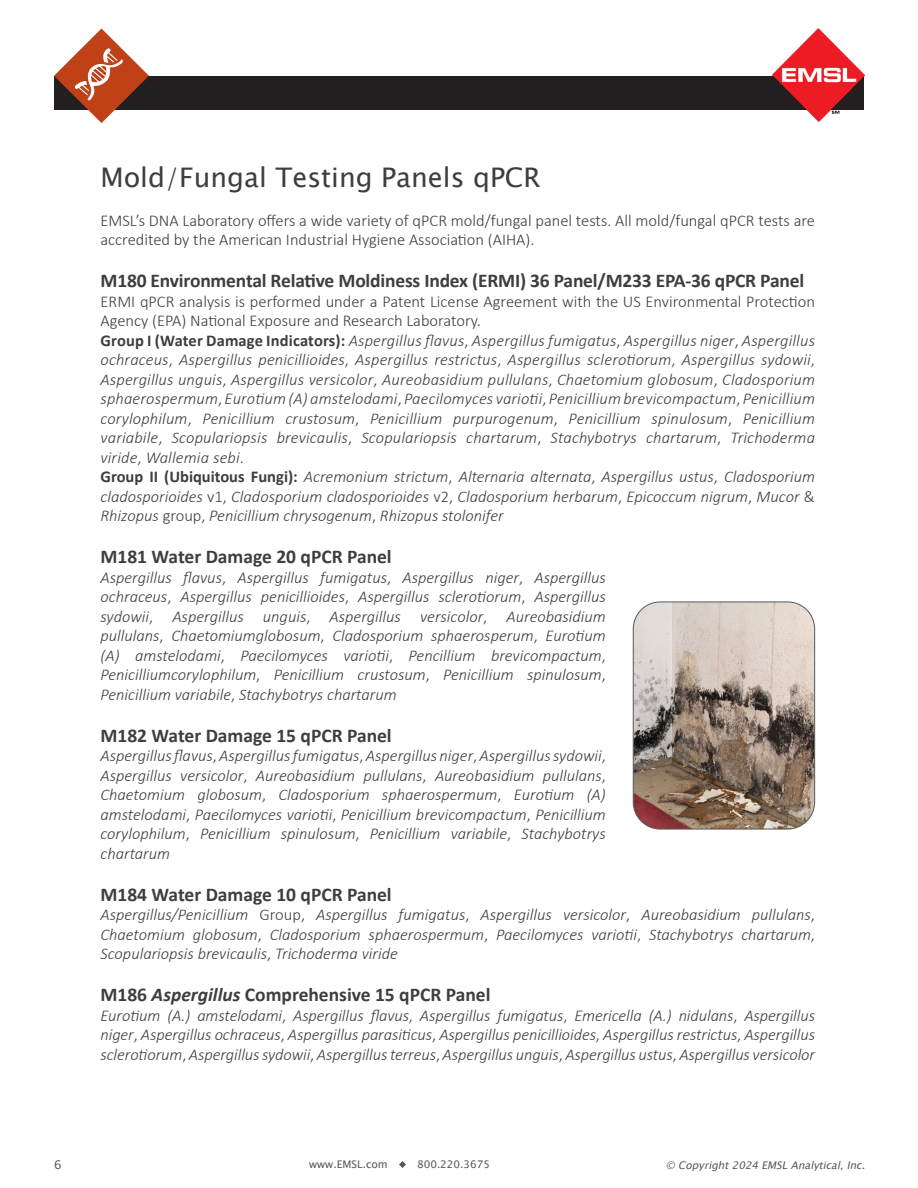
<style>
.page{position:relative;width:918px;height:1188px;background:#fff}
.page>*{position:absolute;margin:0;border:0;box-sizing:border-box;transform-origin:0 0}
.t1{font:27px "Lucida Sans Unicode";color:#3e3e3f}
.t2{font:700 19.5px "Calibri";letter-spacing:-.01em;color:#3e3e3f}
.t3{font:italic 300 16.5px/19.5px "Calibri";color:#3e3e3f;text-align:justify}
.t4{font:300 16.5px/19.5px "Calibri";color:#3e3e3f}
.t5{font:12px "Lucida Sans Unicode";color:#57585a}
.t6{font:italic 10.5px "Lucida Sans Unicode";color:#57585a}
.t7{font:10.5px "Lucida Sans Unicode";color:#57585a}
.s1{font-weight:700;font-style:normal}
.s2{font-style:normal}
.s3{font-style:italic}
</style>
<div class="page">
<svg style="left:399px;top:1161px;width:7px;height:7px"></svg>
<div style="left:54px;top:76px;width:810px;height:34px;background:#231f20"></div>
<img style="left:772px;top:29px;width:94px;height:93px">
<svg style="left:54px;top:29px;width:95px;height:94px"></svg>
<img style="left:633px;top:602px;width:182px;height:227px">
<div style="left:633px;top:602px;width:182px;height:227px;border:1px solid #57585a;border-radius:27px"></div>
<p class="t1" style="left:100px;top:156px;width:442px">Mold/Fungal Testing Panels qPCR</p>
<p class="t4" style="left:100px;top:210px;width:716px">EMSL’s DNA Laboratory offers a wide variety of qPCR mold/fungal panel tests. All mold/fungal qPCR tests are accredited by the American Industrial Hygiene Association (AIHA).</p>
<p class="t2" style="left:100px;top:267px;width:705px">M180 Environmental Relative Moldiness Index (ERMI) 36 Panel/M233 EPA-36 qPCR Panel</p>
<p class="t4" style="left:100px;top:291px;width:716px">ERMI qPCR analysis is performed under a Patent License Agreement with the US Environmental Protection<br>Agency (EPA) National Exposure and Research Laboratory.</p>
<p class="t3" style="left:100px;top:330px;width:716px"><span class="s1">Group I (Water Damage Indicators):</span> Aspergillus flavus<span class="s2">,</span> Aspergillus fumigatus<span class="s2">,</span> Aspergillus niger<span class="s2">,</span> Aspergillus ochraceus<span class="s2">,</span> Aspergillus penicillioides<span class="s2">,</span> Aspergillus restrictus<span class="s2">,</span> Aspergillus sclerotiorum<span class="s2">,</span> Aspergillus sydowii<span class="s2">, </span>Aspergillus unguis<span class="s2">,</span> Aspergillus versicolor<span class="s2">,</span> Aureobasidium pullulans<span class="s2">,</span> Chaetomium globosum<span class="s2">,</span> Cladosporium sphaerospermum<span class="s2">,</span> Eurotium (A) amstelodami<span class="s2">,</span> Paecilomyces variotii<span class="s2">,</span> Penicillium brevicompactum<span class="s2">,</span> Penicillium corylophilum<span class="s2">,</span> Penicillium crustosum<span class="s2">,</span> Penicillium purpurogenum<span class="s2">,</span> Penicillium spinulosum<span class="s2">,</span> Penicillium variabile<span class="s2">,</span> Scopulariopsis brevicaulis<span class="s2">,</span> Scopulariopsis chartarum<span class="s2">,</span> Stachybotrys chartarum<span class="s2">,</span> Trichoderma viride<span class="s2">,</span> Wallemia sebi<span class="s2">.</span></p>
<p class="t3" style="left:100px;top:467px;width:716px"><span class="s1">Group II (Ubiquitous Fungi):</span> Acremonium strictum<span class="s2">,</span> Alternaria alternata<span class="s2">,</span> Aspergillus ustus<span class="s2">,</span> Cladosporium cladosporioides <span class="s2">v1,</span> Cladosporium cladosporioides <span class="s2">v2,</span> Cladosporium herbarum<span class="s2">,</span> Epicoccum nigrum<span class="s2">,</span> Mucor <span class="s2">&amp; </span>Rhizopus <span class="s2">group,</span> Penicillium chrysogenum<span class="s2">,</span> Rhizopus stolonifer</p>
<p class="t2" style="left:100px;top:543px;width:293px">M181 Water Damage 20 qPCR Panel</p>
<p class="t3" style="left:100px;top:567px;width:507px">Aspergillus flavus<span class="s2">,</span> Aspergillus fumigatus<span class="s2">,</span> Aspergillus niger<span class="s2">,</span> Aspergillus ochraceus<span class="s2">,</span> Aspergillus penicillioides<span class="s2">,</span> Aspergillus sclerotiorum<span class="s2">,</span> Aspergillus sydowii<span class="s2">,</span> Aspergillus unguis<span class="s2">,</span> Aspergillus versicolor<span class="s2">,</span> Aureobasidium pullulans<span class="s2">,</span> Chaetomiumglobosum<span class="s2">,</span> Cladosporium sphaerosperum<span class="s2">,</span> Eurotium (A) amstelodami<span class="s2">,</span> Paecilomyces variotii<span class="s2">,</span> Pencillium brevicompactum<span class="s2">, </span>Penicilliumcorylophilum<span class="s2">,</span> Penicillium crustosum<span class="s2">,</span> Penicillium spinulosum<span class="s2">, </span>Penicillium variabile<span class="s2">,</span> Stachybotrys chartarum</p>
<p class="t2" style="left:101px;top:722px;width:293px">M182 Water Damage 15 qPCR Panel</p>
<p class="t3" style="left:101px;top:746px;width:507px">Aspergillus flavus<span class="s2">,</span> Aspergillus fumigatus<span class="s2">,</span> Aspergillus niger<span class="s2">,</span> Aspergillus sydowii<span class="s2">, </span>Aspergillus versicolor<span class="s2">,</span> Aureobasidium pullulans<span class="s2">,</span> Aureobasidium pullulans<span class="s2">, </span>Chaetomium globosum<span class="s2">,</span> Cladosporium sphaerospermum<span class="s2">,</span> Eurotium (A) amstelodami<span class="s2">,</span> Paecilomyces variotii<span class="s2">,</span> Penicillium brevicompactum<span class="s2">,</span> Penicillium corylophilum<span class="s2">,</span> Penicillium spinulosum<span class="s2">,</span> Penicillium variabile<span class="s2">,</span> Stachybotrys chartarum</p>
<p class="t2" style="left:101px;top:881px;width:293px">M184 Water Damage 10 qPCR Panel</p>
<p class="t3" style="left:101px;top:905px;width:716px">Aspergillus/Penicillium <span class="s2">Group,</span> Aspergillus fumigatus<span class="s2">,</span> Aspergillus versicolor<span class="s2">,</span> Aureobasidium pullulans<span class="s2">, </span>Chaetomium globosum<span class="s2">,</span> Cladosporium sphaerospermum<span class="s2">,</span> Paecilomyces variotii<span class="s2">,</span> Stachybotrys chartarum<span class="s2">, </span>Scopulariopsis brevicaulis<span class="s2">,</span> Trichoderma viride</p>
<p class="t2" style="left:101px;top:981px;width:392px">M186 <span class="s3">Aspergillus</span> Comprehensive 15 qPCR Panel</p>
<p class="t3" style="left:101px;top:1005px;width:716px">Eurotium (A.) amstelodami<span class="s2">,</span> Aspergillus flavus<span class="s2">,</span> Aspergillus fumigatus<span class="s2">,</span> Emericella (A.) nidulans<span class="s2">,</span> Aspergillus niger<span class="s2">,</span> Aspergillus ochraceus<span class="s2">,</span> Aspergillus parasiticus<span class="s2">,</span> Aspergillus penicillioides<span class="s2">,</span> Aspergillus restrictus<span class="s2">,</span> Aspergillus sclerotiorum<span class="s2">,</span> Aspergillus sydowii<span class="s2">,</span> Aspergillus terreus<span class="s2">,</span> Aspergillus unguis<span class="s2">,</span> Aspergillus ustus<span class="s2">,</span> Aspergillus versicolor</p>
<p class="t5" style="left:54px;top:1155px;width:9px">6</p>
<p class="t7" style="left:309px;top:1156px;width:80px">www.EMSL.com</p>
<p class="t7" style="left:417px;top:1156px;width:74px">800.220.3675</p>
<p class="t6" style="left:666px;top:1157px;width:204px">© Copyright2024 EMSLAnalytical,Inc.</p>
</div>
